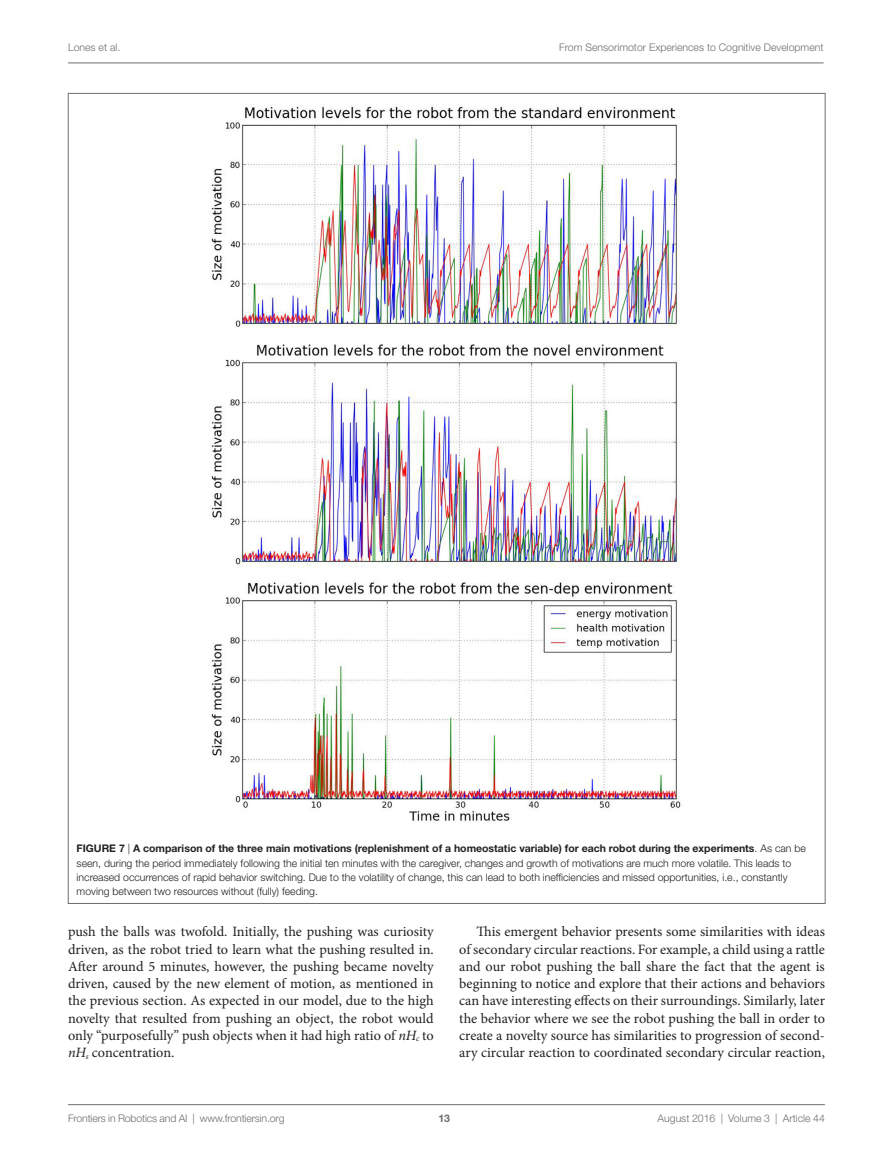
<style>
.page{position:relative;width:893px;height:1170px;background:#fff}
.page>*{position:absolute;margin:0;border:0;box-sizing:border-box;transform-origin:0 0}
.t1{font:14.25px/17.2px "Minion Pro";color:#231f20;text-align:justify}
.t2{font:300 10.5px/14.2px "Helvetica Neue LT Std";color:#231f20}
.t3{font:300 10.5px "Helvetica Neue LT Std";color:#6c6d70}
.t4{font:700 10.5px "Helvetica Neue LT Std";color:#6c6d70}
.s1{font-weight:700}
.s2{font-style:italic}
</style>
<div class="page">
<img style="left:211px;top:106px;width:470px;height:715px">
<hr style="left:68px;top:1104px;width:757px;height:1px;background:#6c6d70">
<hr style="left:68px;top:63px;width:755px;height:1px;background:#6c6d70">
<p class="t3" style="left:68px;top:41px;width:54px">Lones et al.</p>
<p class="t3" style="left:559px;top:41px;width:266px">From Sensorimotor Experiences to Cognitive Development</p>
<p class="t2" style="left:77px;top:841px;width:731px"><span class="s1">FIG URE 7</span> | <span class="s1">A comparison of the three main motivations (replenishment of a homeostatic variable) for each robot during the experiments</span>. As can be seen, during the period immediately following the initial ten minutes with the caregiver, changes and growth of motivations are much more volatile. This leads to increased occurrences of rapid behavior switching. Due to the volatility of change, this can lead to both inefficiencies and missed opportunities, i.e., constantly moving between two resources without (fully) feeding.</p>
<p class="t1" style="left:68px;top:923px;width:367px">push the balls was twofold. Initially, the pushing was curiosity driven, as the robot tried to learn what the pushing resulted in.<br>After around 5 minutes, however, the pushing became novelty driven, caused by the new element of motion, as mentioned in the previous section. As expected in our model, due to the high novelty that resulted from pushing an object, the robot would only “purposefully” push objects when it had high ratio of <span class="s2">nH</span><sub>c</sub> to <span class="s2">nH</span><sub>s</sub> concentration.</p>
<p class="t1" style="left:459px;top:923px;width:367px;text-indent:17px">This emergent behavior presents some similarities with ideas of secondary circular reactions. For example, a child using a rattle and our robot pushing the ball share the fact that the agent is beginning to notice and explore that their actions and behaviors can have interesting effects on their surroundings. Similarly, later the behavior where we see the robot pushing the ball in order to create a novelty source has similarities to progression of second&shy;ary circular reaction to coordinated secondary circular reaction,</p>
<p class="t3" style="left:68px;top:1111px;width:218px">Frontiers in Robotics and AI | www.frontiersin.org</p>
<p class="t3" style="left:658px;top:1111px;width:169px">August 2016 | Volume 3 | Article 44</p>
<p class="t4" style="left:439px;top:1111px;width:13px">13</p>
</div>
